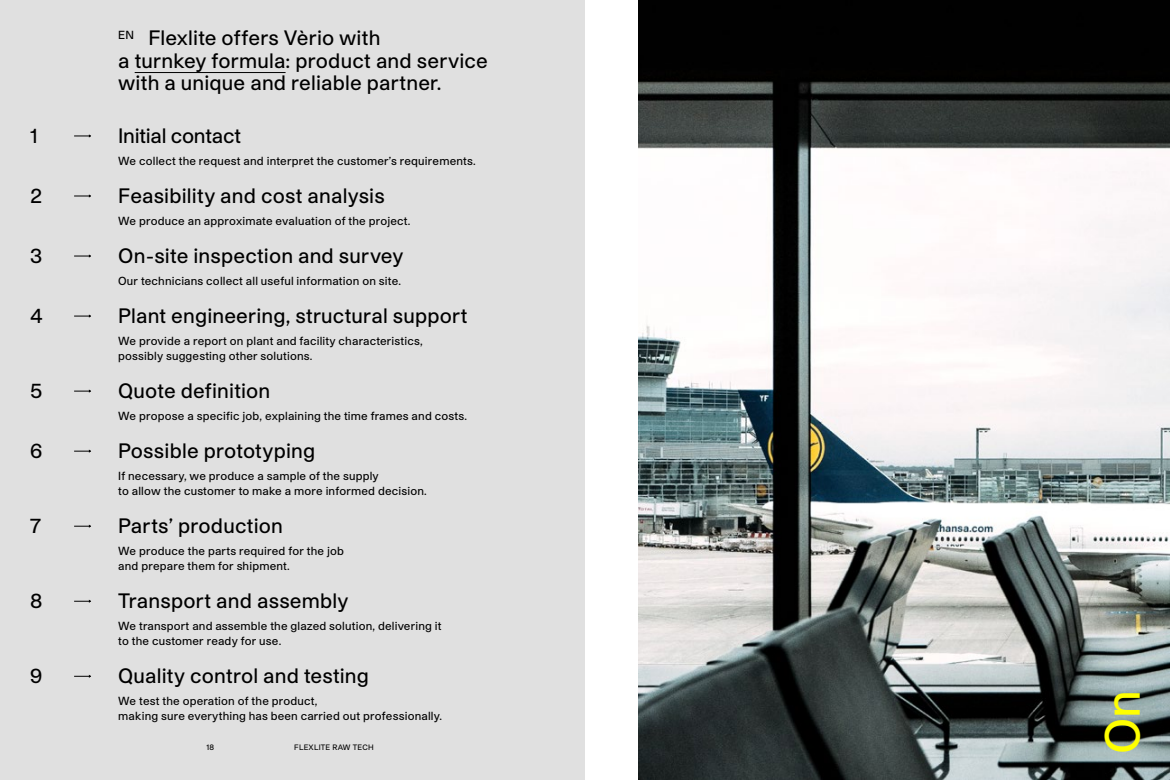
<style>
.page{position:relative;width:1170px;height:780px;background:#fff}
.page>*{position:absolute;margin:0;border:0;box-sizing:border-box;transform-origin:0 0}
.t1{font:500 47.5px "Studio Pro";color:#ff0}
.t2{font:500 20px/22.5px "Studio Pro";letter-spacing:.01em;color:#000}
.t3{font:500 20px "Studio Pro";letter-spacing:-.01em;color:#000}
.t4{font:500 11.25px/15px "Studio Pro";letter-spacing:.015em;color:#000}
.t5{font:500 7.5px "Studio Pro";letter-spacing:.025em;color:#000}
</style>
<div class="page">
<div style="left:0;top:0;width:585px;height:780px;background:#e0e0e0"></div>
<img style="left:638px;top:0;width:531px;height:780px">
<svg style="left:74px;top:134px;width:17px;height:4px"></svg>
<svg style="left:74px;top:194px;width:17px;height:4px"></svg>
<svg style="left:74px;top:254px;width:17px;height:4px"></svg>
<svg style="left:74px;top:314px;width:17px;height:4px"></svg>
<svg style="left:74px;top:389px;width:17px;height:4px"></svg>
<svg style="left:74px;top:449px;width:17px;height:4px"></svg>
<svg style="left:74px;top:524px;width:17px;height:4px"></svg>
<svg style="left:74px;top:599px;width:17px;height:4px"></svg>
<svg style="left:74px;top:674px;width:17px;height:4px"></svg>
<hr style="left:135px;top:72px;width:150px;height:1px;background:#000">
<h2 class="t2" style="left:118px;top:26px;width:371px"><sup>EN</sup> Flexlite offers Vèrio with<br>a turnkey formula: product and service with a unique and reliable partner.</h2>
<h2 class="t2" style="left:30px;top:123px;width:9px">1</h2>
<h2 class="t3" style="left:118px;top:122px;width:124px">Initial contact</h2>
<p class="t4" style="left:118px;top:153px;width:359px">We collect the request and interpret the customer’s requirements.</p>
<h2 class="t2" style="left:30px;top:183px;width:13px">2</h2>
<h2 class="t2" style="left:118px;top:183px;width:268px">Feasibility and cost analysis</h2>
<p class="t4" style="left:118px;top:213px;width:294px">We produce an approximate evaluation of the project.</p>
<h2 class="t2" style="left:30px;top:243px;width:14px">3</h2>
<h2 class="t2" style="left:118px;top:243px;width:287px">On-site inspection and survey</h2>
<p class="t4" style="left:118px;top:273px;width:284px">Our technicians collect all useful information on site.</p>
<h2 class="t2" style="left:30px;top:303px;width:14px">4</h2>
<h2 class="t2" style="left:118px;top:303px;width:351px">Plant engineering, structural support</h2>
<p class="t4" style="left:118px;top:333px;width:306px">We provide a report on plant and facility characteristics, possibly suggesting other solutions.</p>
<h2 class="t2" style="left:30px;top:378px;width:14px">5</h2>
<h2 class="t2" style="left:118px;top:378px;width:153px">Quote definition</h2>
<p class="t4" style="left:118px;top:408px;width:350px">We propose a specific job, explaining the time frames and costs.</p>
<h2 class="t2" style="left:30px;top:438px;width:14px">6</h2>
<h2 class="t2" style="left:118px;top:438px;width:198px">Possible prototyping</h2>
<p class="t4" style="left:118px;top:468px;width:310px">If necessary, we produce a sample of the supply<br>to allow the customer to make a more informed decision.</p>
<h2 class="t2" style="left:30px;top:513px;width:12px">7</h2>
<h2 class="t2" style="left:118px;top:513px;width:166px">Parts’ production</h2>
<p class="t4" style="left:118px;top:543px;width:227px">We produce the parts required for the job and prepare them for shipment.</p>
<h2 class="t2" style="left:30px;top:588px;width:14px">8</h2>
<h2 class="t2" style="left:118px;top:588px;width:232px">Transport and assembly</h2>
<p class="t4" style="left:118px;top:618px;width:325px">We transport and assemble the glazed solution, delivering it to the customer ready for use.</p>
<h2 class="t2" style="left:30px;top:663px;width:14px">9</h2>
<h2 class="t2" style="left:118px;top:663px;width:252px">Quality control and testing</h2>
<p class="t4" style="left:118px;top:693px;width:325px">We test the operation of the product,<br>making sure everything has been carried out professionally.</p>
<p class="t5" style="left:206px;top:742px;width:9px">18</p>
<p class="t5" style="left:294px;top:742px;width:81px">FLEXLITE RAW TECH</p>
<h1 class="t1" style="left:1091px;top:754px;width:65px;rotate:-90deg">On</h1>
</div>
